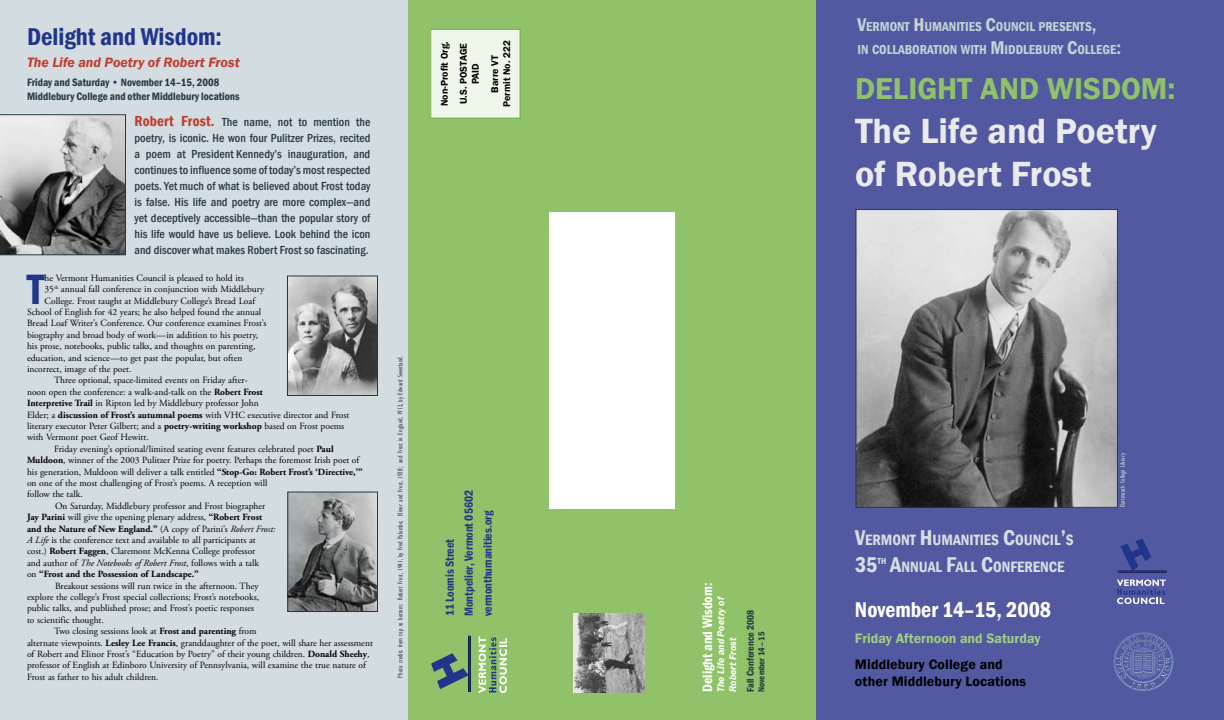
<style>
.page{position:relative;width:1224px;height:720px;background:#fff}
.page>*{position:absolute;margin:0;border:0;box-sizing:border-box;transform-origin:0 0}
.t1{font:600 condensed 43.7px "Franklin Gothic";color:#21368b}
.t2{font:600 36px/43.2px "Franklin Gothic";color:#eaeaec}
.t3{font:600 31px "Franklin Gothic";color:#8fc269}
.t4{font:600 condensed 25px "Franklin Gothic";color:#21368b}
.t5{font:600 condensed 22px "Franklin Gothic";color:#fff}
.t6{font:600 condensed 22px "Franklin Gothic";color:#d8dfe3}
.t7{font:600 condensed 15.4px "Franklin Gothic";color:#d8dfe3}
.t8{font:600 14px/17px "Franklin Gothic";letter-spacing:.01em;color:#000}
.t9{font:italic 600 14px "Franklin Gothic";color:#be3d2e}
.t10{font:600 14px "Franklin Gothic";color:#a3cb84}
.t11{font:600 condensed 14px "Franklin Gothic";color:#fff}
.t12{font:600 condensed 13.3px/22.8px "Franklin Gothic";color:#c6d1d7}
.t13{font:500 condensed 12px/16px "Franklin Gothic";color:#253842;text-align:justify}
.t14{font:600 condensed 12px/19px "Franklin Gothic";color:#21368b}
.t15{font:600 condensed 11px/14px "Franklin Gothic";color:#253842}
.t16{font:600 10px/19.2px "Franklin Gothic";color:#000}
.t17{font:italic 600 10px/12px "Franklin Gothic";color:#fff}
.t18{font:600 condensed 10px "Franklin Gothic";color:#253842}
.t19{font:9.5px "Adobe Garamond Pro";color:#000}
.t20{font:700 9.5px "Adobe Garamond Pro";color:#000}
.t21{font:600 condensed 9px "Franklin Gothic";color:#253842}
.t22{font:600 condensed 9px "Franklin Gothic";color:#d8dfe3}
.t23{font:condensed 7px "Gill Sans";letter-spacing:.01em;color:#394d57}
.t24{font:condensed 7px "Gill Sans";color:#c4ced3}
.s1{color:#21368b}
.s2{font-weight:600;font-size:15px;color:#be3d2e}
.s3{font-weight:700}
.s4{font-weight:400}
.s5{font-weight:400;font-style:italic}
.s6{font-style:italic}
.s7{font-size:19px}
.s8{font-size:22px}
</style>
<div class="page">
<div style="left:816px;top:0;width:408px;height:720px;background:#5259a0"></div>
<div style="left:408px;top:0;width:408px;height:720px;background:#8fc269"></div>
<div style="left:549px;top:212px;width:126px;height:297px;background:#fff"></div>
<svg style="left:431px;top:653px;width:37px;height:36px"></svg>
<hr style="left:468px;top:636px;width:2px;height:56px;background:#000">
<hr style="left:469px;top:636px;width:2px;height:56px;background:#21368b">
<svg style="left:479px;top:636px;width:28px;height:57px"></svg>
<div style="left:431px;top:29px;width:89px;height:89px;background:#eff6ea"></div>
<svg style="left:1120px;top:538px;width:31px;height:33px"></svg>
<hr style="left:1118px;top:571px;width:48px;height:2px;background:#21368b">
<svg style="left:1117px;top:580px;width:49px;height:24px"></svg>
<img style="left:858px;top:211px;width:258px;height:295px">
<div style="left:856px;top:209px;width:262px;height:299px;border:1px solid #253842"></div>
<img style="left:573px;top:614px;width:71px;height:79px">
<img style="left:1142px;top:632px;width:31px;height:39px">
<div style="left:0;top:0;width:408px;height:720px;background:#d3dce1"></div>
<svg style="left:0;top:114px;width:126px;height:141px"></svg>
<img style="left:289px;top:278px;width:87px;height:116px">
<div style="left:287px;top:276px;width:91px;height:120px;border:1px solid #253842"></div>
<img style="left:289px;top:494px;width:87px;height:116px">
<div style="left:287px;top:492px;width:91px;height:120px;border:1px solid #253842"></div>
<h3 class="t4" style="left:27px;top:19px;width:196px">DELIGHT AND WISDOM:</h3>
<h3 class="t9" style="left:27px;top:54px;width:214px">The Life and Poetry of Robert Frost</h3>
<p class="t15" style="left:27px;top:75px;width:214px">FRIDAY AND SATURDAY <span class="s1">•</span> NOVEMBER 14–15, 2008<br>MIDDLEBURY COLLEGE AND OTHER MIDDLEBURY LOCATIONS</p>
<p class="t13" style="left:135px;top:114px;width:237px"><span class="s2">ROBERT FROST.</span> The name, not to mention the poetry, is iconic. He won four Pulitzer Prizes, recited a poem at President Kennedy’s inauguration, and continues to influence some of today’s most respected poets. Yet much of what is believed about Frost today is false. His life and poetry are more complex—and yet deceptively accessible—than the popular story of his life would have us believe. Look behind the icon and discover what makes Robert Frost so fascinating.</p>
<h1 class="t1" style="left:27px;top:260px;width:19px">T</h1>
<p class="t19" style="left:45px;top:272px;width:201px">he Vermont Humanities Council is pleased to hold its</p>
<p class="t19" style="left:45px;top:284px;width:221px">35<sup>th</sup> annual fall conference in conjunction with Middlebury</p>
<p class="t19" style="left:45px;top:295px;width:212px">College. Frost taught at Middlebury College’s Bread Loaf</p>
<p class="t19" style="left:27px;top:306px;width:236px">School of English for 42 years; he also helped found the annual</p>
<p class="t19" style="left:27px;top:318px;width:241px">Bread Loaf Writer’s Conference. Our conference examines Frost’s</p>
<p class="t19" style="left:27px;top:329px;width:233px">biography and broad body of work—in addition to his poetry,</p>
<p class="t19" style="left:27px;top:341px;width:230px">his prose, notebooks, public talks, and thoughts on parenting,</p>
<p class="t19" style="left:27px;top:352px;width:217px">education, and science—to get past the popular, but often</p>
<p class="t19" style="left:27px;top:363px;width:106px">incorrect, image of the poet.</p>
<p class="t19" style="left:54px;top:375px;width:195px">Three optional, space-limited events on Friday after-</p>
<p class="t19" style="left:27px;top:386px;width:237px">noon open the conference: a walk-and-talk on the <span class="s3">Robert Frost</span></p>
<p class="t19" style="left:27px;top:398px;width:233px"><span class="s3">Interpretive Trail</span> in Ripton led by Middlebury professor John</p>
<p class="t19" style="left:27px;top:409px;width:324px">Elder; a <span class="s3">discussion of Frost’s autumnal poems</span> with VHC executive director and Frost</p>
<p class="t19" style="left:27px;top:420px;width:319px">literary executor Peter Gilbert; and a <span class="s3">poetry-writing workshop</span> based on Frost poems</p>
<p class="t19" style="left:27px;top:432px;width:123px">with Vermont poet Geof Hewitt.</p>
<p class="t19" style="left:54px;top:443px;width:281px">Friday evening’s optional/limited seating event features celebrated poet <span class="s3">Paul</span></p>
<p class="t19" style="left:27px;top:455px;width:334px"><span class="s3">Muldoon</span>, winner of the 2003 Pulitzer Prize for poetry. Perhaps the foremost Irish poet of</p>
<p class="t19" style="left:27px;top:466px;width:337px">his generation, Muldoon will deliver a talk entitled <span class="s3">“Stop-Go: Robert Frost’s ‘Directive,’”</span></p>
<p class="t19" style="left:27px;top:477px;width:242px">on one of the most challenging of Frost’s poems. A reception will</p>
<p class="t19" style="left:27px;top:489px;width:57px">follow the talk.</p>
<p class="t19" style="left:55px;top:500px;width:212px">On Saturday, Middlebury professor and Frost biographer</p>
<p class="t19" style="left:27px;top:512px;width:237px"><span class="s3">Jay Parini</span> will give the opening plenary address, <span class="s3">“Robert Frost</span></p>
<p class="t20" style="left:27px;top:523px;width:250px">and the Nature of New England.” <span class="s4">(A copy of Parini’s</span> <span class="s5">Robert Frost:</span></p>
<p class="t19" style="left:27px;top:534px;width:230px"><span class="s6">A Life</span> is the conference text and available to all participants at</p>
<p class="t19" style="left:27px;top:546px;width:230px">cost.) <span class="s3">Robert Faggen</span>, Claremont McKenna College professor</p>
<p class="t19" style="left:27px;top:557px;width:234px">and author of <span class="s6">The Notebooks of Robert Frost</span>, follows with a talk</p>
<p class="t20" style="left:27px;top:569px;width:173px"><span class="s4">on</span> “Frost and the Possession of Landscape.”</p>
<p class="t19" style="left:55px;top:580px;width:205px">Breakout sessions will run twice in the afternoon. They</p>
<p class="t19" style="left:27px;top:591px;width:234px">explore the college’s Frost special collections; Frost’s notebooks,</p>
<p class="t19" style="left:27px;top:603px;width:229px">public talks, and published prose; and Frost’s poetic responses</p>
<p class="t19" style="left:27px;top:614px;width:78px">to scientific thought.</p>
<p class="t19" style="left:54px;top:626px;width:204px">Two closing sessions look at <span class="s3">Frost and parenting</span> from</p>
<p class="t19" style="left:27px;top:637px;width:347px">alternate viewpoints. <span class="s3">Lesley Lee Francis</span>, granddaughter of the poet, will share her assessment</p>
<p class="t19" style="left:27px;top:648px;width:344px">of Robert and Elinor Frost’s “Education by Poetry” of their young children. <span class="s3">Donald Sheehy</span>,</p>
<p class="t19" style="left:27px;top:660px;width:340px">professor of English at Edinboro University of Pennsylvania, will examine the true nature of</p>
<p class="t19" style="left:27px;top:671px;width:133px">Frost as father to his adult children.</p>
<p class="t23" style="left:396px;top:678px;width:323px;rotate:-90deg">Photo credits from top to bottom: Robert Frost, 1941, by Fred Palumbo; Elinor and Frost, 1928; and Frost in England, 1913, by Edward Sweetland.</p>
<p class="t16" style="left:497px;top:107px;width:68px;rotate:-90deg">Permit No. 222</p>
<p class="t16" style="left:435px;top:106px;width:66px;rotate:-90deg">Non-Profit Org.<br>U.S. POSTAGE</p>
<p class="t16" style="left:466px;top:93px;width:39px;text-align:center;rotate:-90deg">PAID<br>Barre VT</p>
<p class="t14" style="left:440px;top:616px;width:128px;rotate:-90deg">11 LOOMIS STREET<br>MONTPELIER, VERMONT 05602<br>VERMONTHUMANITIES.ORG</p>
<h3 class="t12" style="left:857px;top:15px;width:265px"><span class="s7">V</span>ERMONT <span class="s7">H</span>UMANITIES <span class="s7">C</span>OUNCIL PRESENTS<span class="s7">,<br></span>IN COLLABORATION WITH <span class="s7">M</span> IDDLEBURY <span class="s7">C</span>OLLEGE<span class="s7">:</span></h3>
<h3 class="t3" style="left:855px;top:70px;width:146px">Delight and</h3>
<h3 class="t3" style="left:1047px;top:70px;width:44px">Wisdo</h3>
<h3 class="t3" style="left:1141px;top:70px;width:36px">m:</h3>
<h2 class="t2" style="left:855px;top:109px;width:304px">The Life and Poetry of Robert Frost</h2>
<h3 class="t11" style="left:698px;top:692px;width:111px;rotate:-90deg">DELIGHT AND WISDOM:</h3>
<p class="t17" style="left:715px;top:692px;width:97px;rotate:-90deg">The Life and Poetry of<br>Robert Frost</p>
<p class="t18" style="left:744px;top:692px;width:84px;rotate:-90deg">FALL CONFERENCE 2008</p>
<p class="t21" style="left:755px;top:692px;width:62px;rotate:-90deg">NOVEMBER 14–15</p>
<h3 class="t7" style="left:855px;top:530px;width:220px"><span class="s8">V</span>ERMONT <span class="s8">H</span>UMANITIES <span class="s8">C</span>OUNCIL<span class="s8">’</span>S</h3>
<h3 class="t6" style="left:855px;top:550px;width:24px">35</h3>
<p class="t22" style="left:877px;top:555px;width:9px">TH</p>
<h3 class="t7" style="left:890px;top:556px;width:176px"><span class="s8">A</span>NNUAL <span class="s8">F</span>ALL <span class="s8">C</span>ONFERENCE</h3>
<h3 class="t5" style="left:855px;top:595px;width:198px">NOVEMBER 14–15, 2008</h3>
<h3 class="t10" style="left:855px;top:630px;width:187px">Friday Afternoon and Saturday</h3>
<h3 class="t8" style="left:855px;top:656px;width:173px">Middlebury College and other Middlebury Locations</h3>
<p class="t24" style="left:1118px;top:507px;width:55px;rotate:-90deg">Dartmouth College Library</p>
</div>
